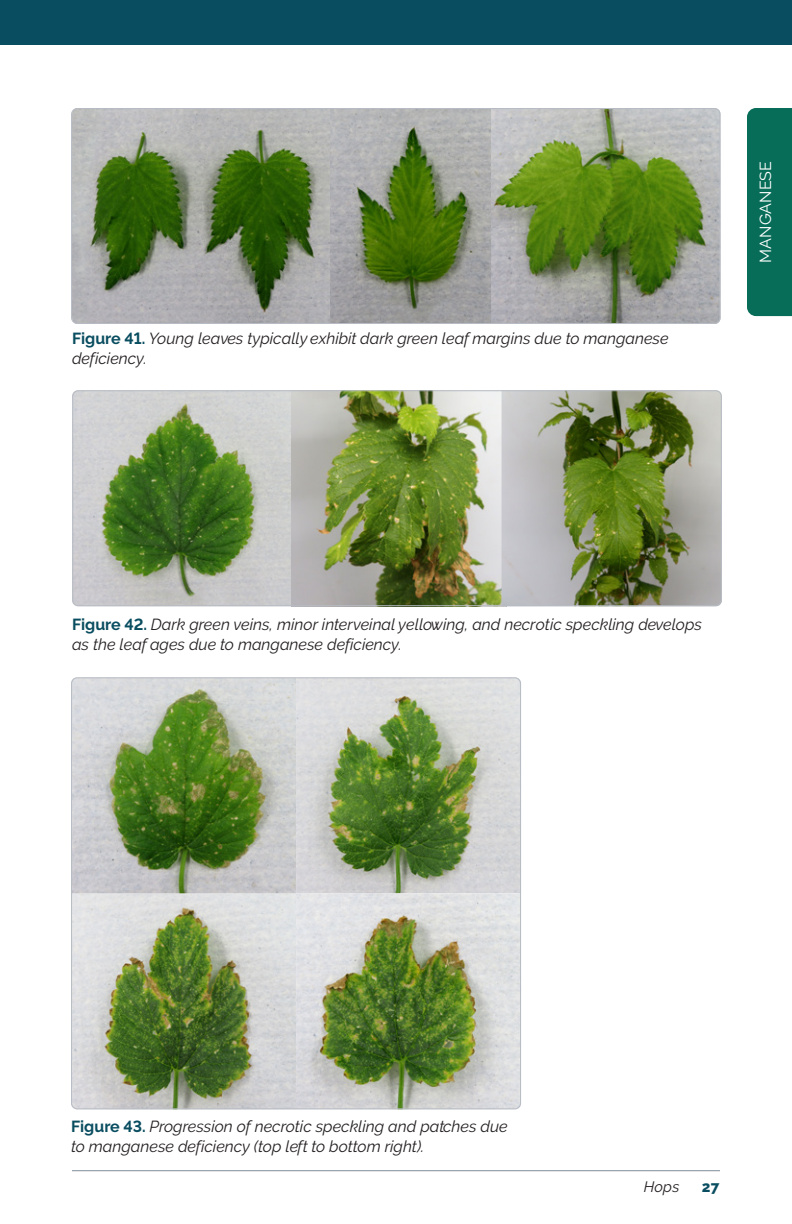
<style>
.page{position:relative;width:792px;height:1224px;background:#fff}
.page>*{position:absolute;margin:0;border:0;box-sizing:border-box;transform-origin:0 0}
.t1{font:italic 16px/20px "Raleway";color:#231f20}
.t2{font:16px "Raleway";letter-spacing:.01em;color:#fff}
.t3{font:italic 15px "Raleway";color:#231f20}
.t4{font:800 15px "Raleway";color:#094d60}
.s1{font-weight:700;font-style:normal;color:#094d60}
</style>
<div class="page">
<hr style="left:72px;top:1170px;width:648px;height:1px;background:#808d9b">
<div style="left:0;top:0;width:792px;height:45px;background:#094d60"></div>
<div style="left:747px;top:108px;width:45px;height:208px;background:#076d58"></div>
<img style="left:73px;top:108px;width:647px;height:216px">
<div style="left:71px;top:108px;width:649px;height:216px;border:1px solid #b7bcc4;border-radius:6px"></div>
<img style="left:73px;top:392px;width:218px;height:214px">
<img style="left:291px;top:392px;width:211px;height:212px">
<img style="left:502px;top:392px;width:219px;height:214px">
<div style="left:72px;top:390px;width:650px;height:216px;border:1px solid #b7bcc4;border-radius:6px"></div>
<img style="left:72px;top:679px;width:449px;height:430px">
<p class="t1" style="left:72px;top:329px;width:598px"><span class="s1">Figure 41.</span> Young leaves typically exhibit dark green leaf margins due to manganese deficiency.</p>
<p class="t2" style="left:756px;top:263px;width:104px;rotate:-90deg">MANGANESE</p>
<p class="t1" style="left:72px;top:615px;width:632px"><span class="s1">Figure 42.</span> Dark green veins, minor interveinal yellowing, and necrotic speckling develops as the leaf ages due to manganese deficiency.</p>
<p class="t1" style="left:71px;top:1116px;width:438px"><span class="s1">Figure 43.</span> Progression of necrotic speckling and patches due to manganese deficiency (top left to bottom right).</p>
<p class="t3" style="left:644px;top:1178px;width:37px">Hops</p>
<p class="t4" style="left:702px;top:1178px;width:19px">27</p>
</div>
